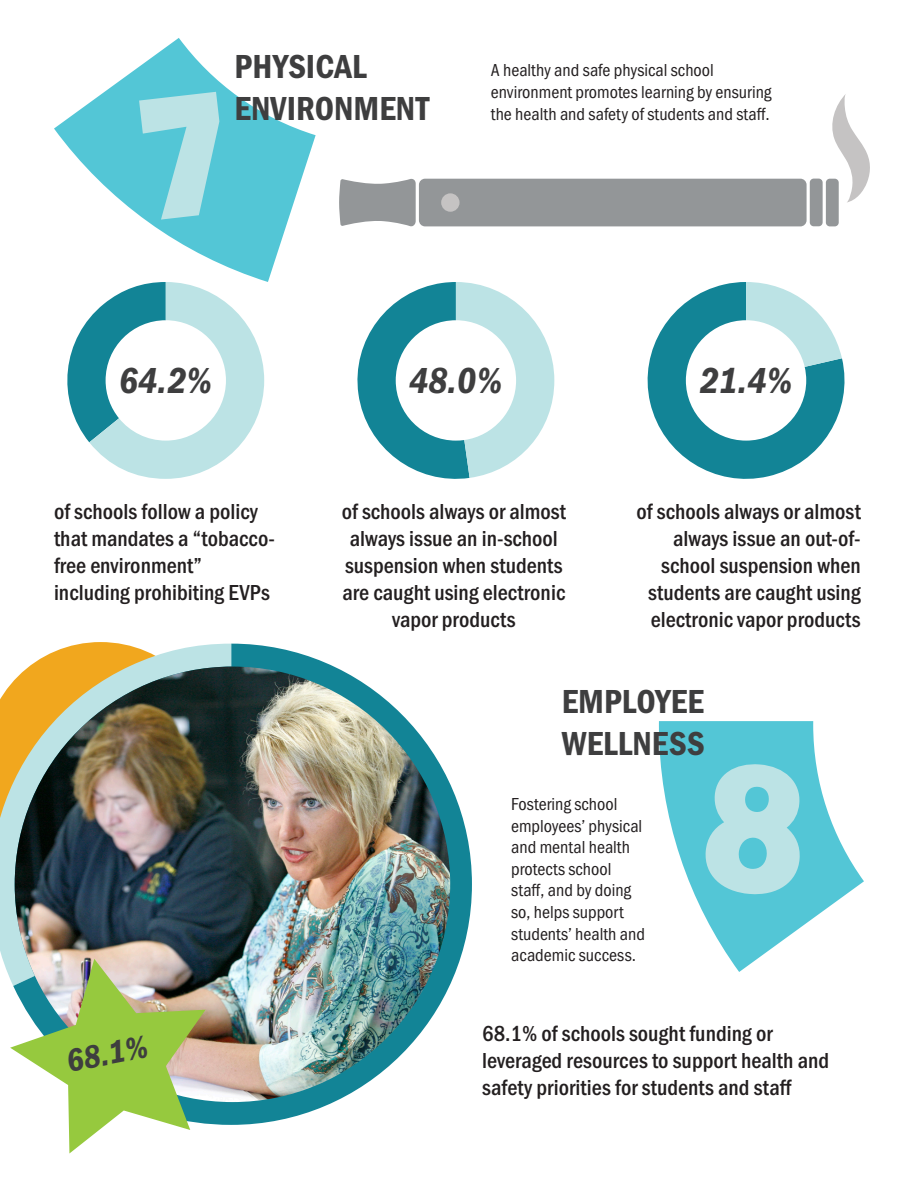
<style>
.page{position:relative;width:918px;height:1188px;background:#fff}
.page>*{position:absolute;margin:0;border:0;box-sizing:border-box;transform-origin:0 0}
.t1{font:37.5px "Franklin Gothic URW Con Dem Ita";color:#3e3e3f}
.t2{font:34.5px/41.4px "Franklin Gothic URW Con Dem";color:#3e3e3f}
.t3{font:33px "Franklin Gothic URW Con Dem Ita";color:#3e3e3f}
.t4{font:500 22.5px/27px "Franklin Gothic URW Cond";color:#231f20}
.t5{font:18px/21.6px "Franklin Gothic URW Cond";color:#231f20}
</style>
<div class="page">
<svg style="left:0;top:681px;width:13px;height:297px;background:#d4ce9c"></svg>
<svg style="left:13px;top:644px;width:459px;height:481px"></svg>
<div style="left:810px;top:179px;width:13px;height:47px;background:#939698;border-radius:4px"></div>
<div style="left:826px;top:179px;width:13px;height:47px;background:#939698;border-radius:4px"></div>
<svg style="left:829px;top:94px;width:41px;height:109px"></svg>
<div style="left:419px;top:179px;width:388px;height:47px;background:#939698;border-radius:6px"></div>
<svg style="left:339px;top:179px;width:77px;height:47px;background:#a1a4a5"></svg>
<div style="left:441px;top:193px;width:19px;height:19px;background:#c5c3c3;border-radius:50%"></div>
<svg style="left:54px;top:38px;width:262px;height:244px"></svg>
<svg style="left:659px;top:721px;width:205px;height:251px;fill:#53c6d6"></svg>
<svg style="left:67px;top:282px;width:197px;height:197px"></svg>
<svg style="left:357px;top:282px;width:197px;height:197px"></svg>
<svg style="left:647px;top:282px;width:198px;height:197px"></svg>
<svg style="left:746px;top:282px;width:96px;height:85px"></svg>
<img style="left:15px;top:667px;width:435px;height:435px;border-radius:218px">
<svg style="left:10px;top:959px;width:196px;height:194px"></svg>
<div style="left:703px;top:761px;width:104px;height:136px;background:#53c6d6"></div>
<div style="left:139px;top:92px;width:91px;height:129px;background:#53c6d6"></div>
<h3 class="t2" style="left:235px;top:44px;width:196px">PHYSICAL<br>ENVIRONMENT</h3>
<p class="t5" style="left:491px;top:58px;width:282px">A healthy and safe physical school environment promotes learning by ensuring the health and safety of students and staff.</p>
<p class="t1" style="left:119px;top:359px;width:95px">64.2%</p>
<p class="t1" style="left:409px;top:359px;width:95px">48.0%</p>
<p class="t1" style="left:699px;top:359px;width:95px">21.4%</p>
<p class="t4" style="left:54px;top:496px;width:223px">of schools follow a policy that mandates a “tobacco&shy;free environment” including prohibiting EVPs</p>
<p class="t4" style="left:342px;top:497px;width:226px;text-align:center">of schools always or almost always issue an in-school suspension when students are caught using electronic vapor products</p>
<p class="t4" style="left:637px;top:497px;width:226px;text-align:right">of schools always or almost always issue an out-of&shy;school suspension when students are caught using electronic vapor products</p>
<h3 class="t2" style="left:562px;top:680px;width:145px">EMPLOYEE<br>WELLNESS</h3>
<p class="t5" style="left:511px;top:792px;width:135px">Fostering school employees’ physical and mental health protects school staff, and by doing so, helps support students’ health and academic success.</p>
<p class="t3" style="left:64px;top:1043px;width:84px;rotate:-11deg">68.1%</p>
<p class="t4" style="left:482px;top:1018px;width:349px">68.1% of schools sought funding or leveraged resources to support health and safety priorities for students and staff</p>
</div>
